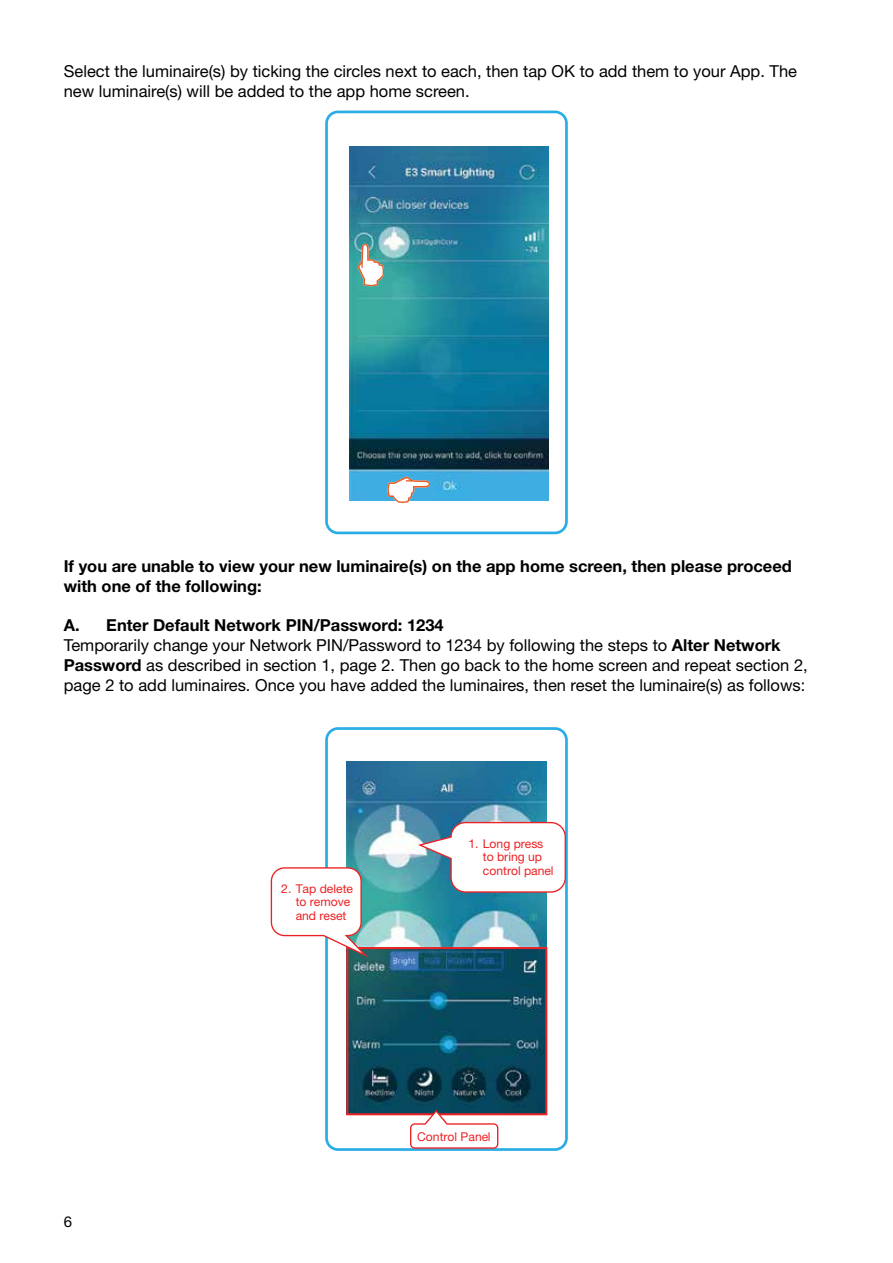
<style>
.page{position:relative;width:893px;height:1263px;background:#fff}
.page>*{position:absolute;margin:0;border:0;box-sizing:border-box;transform-origin:0 0}
.t1{font:16.5px/19.8px "Helvetica Neue";color:#000}
.t2{font:700 16.5px/19.8px "Helvetica Neue";color:#000}
.t3{font:15px "Helvetica Neue";color:#000}
.t4{font:12.15px/13.5px "Helvetica Neue";color:#ed2124}
.s1{font-weight:700}
</style>
<div class="page">
<svg style="left:325px;top:111px;width:243px;height:423px"></svg>
<svg style="left:388px;top:476px;width:42px;height:27px"></svg>
<svg style="left:358px;top:244px;width:26px;height:42px"></svg>
<svg style="left:325px;top:727px;width:243px;height:424px"></svg>
<img style="left:271px;top:822px;width:295px;height:327px">
<p class="t1" style="left:64px;top:61px;width:735px">Select the luminaire(s) by ticking the circles next to each, then tap OK to add them to your App. The new luminaire(s) will be added to the app home screen.</p>
<p class="t2" style="left:64px;top:556px;width:730px">If you are unable to view your new luminaire(s) on the app home screen, then please proceed with one of the following:</p>
<p class="t1" style="left:64px;top:615px;width:745px"><span class="s1">A. Enter Default Network PIN/Password: 1234<br></span>Temporarily change your Network PIN/Password to 1234 by following the steps to <span class="s1">Alter Network Password</span> as described in section 1, page 2. Then go back to the home screen and repeat section 2, page 2 to add luminaires. Once you have added the luminaires, then reset the luminaire(s) as follows:</p>
<p class="t3" style="left:64px;top:1213px;width:10px">6</p>
<p class="t4" style="left:296px;top:881px;width:59px;text-indent:-14px">2. Tap delete to remove and reset</p>
<p class="t4" style="left:483px;top:836px;width:72px;text-indent:-14px">1. Long press to bring up control panel</p>
<p class="t4" style="left:417px;top:1129px;width:75px">Control Panel</p>
</div>
